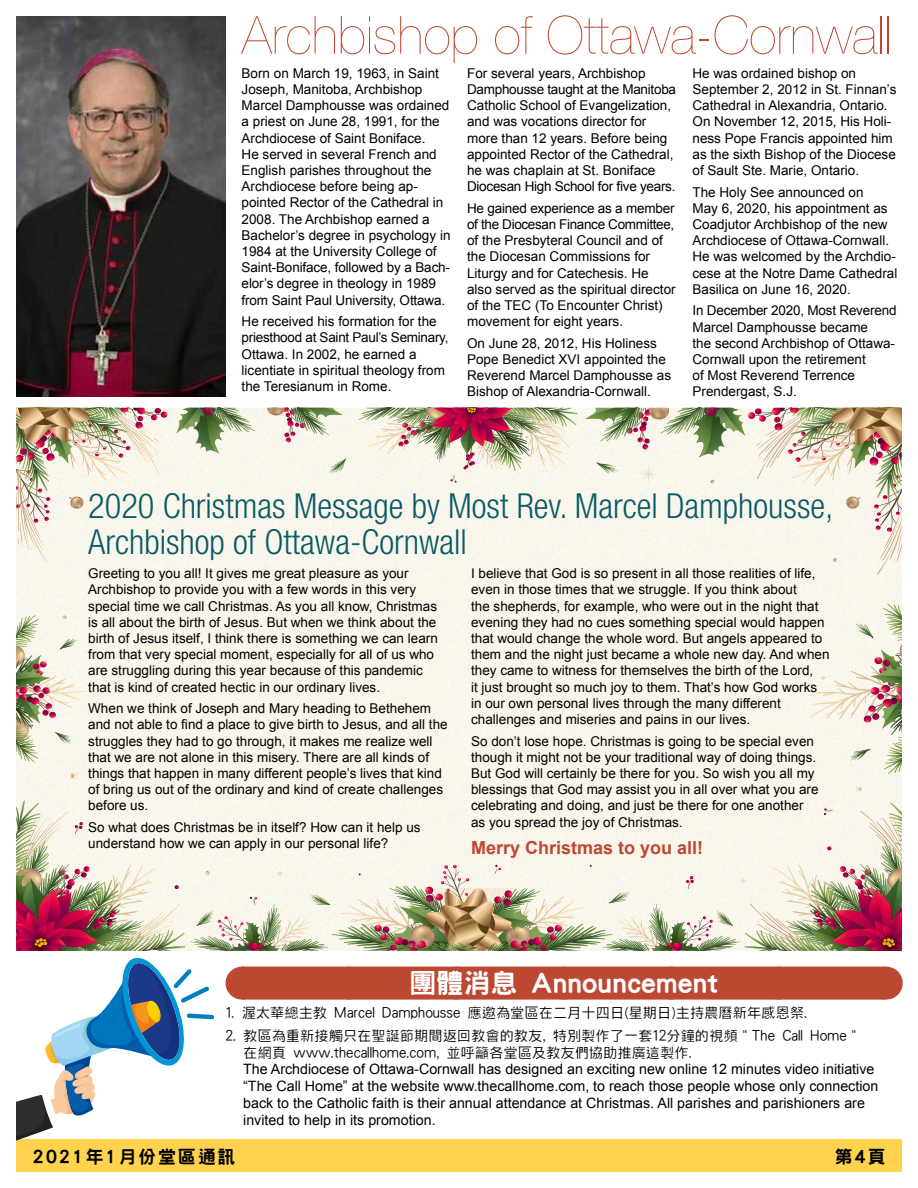
<style>
.page{position:relative;width:918px;height:1188px;background:#fff}
.page>*{position:absolute;margin:0;border:0;box-sizing:border-box;transform-origin:0 0}
.t1{font:200 52.5px "Helvetica Neue LT Std";color:#bd4832}
.t2{font:300 condensed 34.5px/36px "Helvetica Neue LT Std";color:#0a5b64}
.t3{font:800 27px "Han Wang Hei";color:#fff}
.t4{font:700 18px "Arial";color:#bd4832}
.t5{font:800 18px "Han Wang Hei";letter-spacing:.1em;color:#000}
.t6{font:14.25px/17.1px "Arial";color:#000}
.t7{font:300 14.25px/17.1px "Han Wang Hei";color:#000}
.t8{font:13.5px/16.2px "Arial";color:#000}
</style>
<div class="page">
<div style="left:16px;top:1139px;width:886px;height:33px;background:#ffd34e"></div>
<img style="left:16px;top:16px;width:209px;height:381px">
<div style="left:16px;top:408px;width:886px;height:393px;background:#f9f6ec"></div>
<svg style="left:329px;top:458px;width:17px;height:15px"></svg>
<svg style="left:176px;top:408px;width:79px;height:46px;background:#b4bea1"></svg>
<svg style="left:71px;top:772px;width:6px;height:6px"></svg>
<img style="left:16px;top:408px;width:152px;height:155px">
<img style="left:358px;top:408px;width:220px;height:75px">
<svg style="left:267px;top:408px;width:76px;height:35px;background:#cfc7b7"></svg>
<svg style="left:856px;top:787px;width:6px;height:4px"></svg>
<svg style="left:585px;top:408px;width:317px;height:167px;background:#e6e0d1"></svg>
<svg style="left:810px;top:604px;width:92px;height:170px;background:#e7e1d3"></svg>
<img style="left:16px;top:615px;width:71px;height:148px">
<svg style="left:16px;top:801px;width:887px;height:340px"></svg>
<h1 class="t1" style="left:242px;top:5px;width:651px">Archbishop of Ottawa-Cornwall</h1>
<p class="t8" style="left:242px;top:65px;width:210px">Born on March 19, 1963, in Saint<br>Joseph, Manitoba, Archbishop<br>Marcel Damphousse was ordained a priest on June 28, 1991, for the<br>Archdiocese of Saint Boniface.<br>He served in several French and<br>English parishes throughout the<br>Archdiocese before being ap&shy;pointed Rector of the Cathedral in<br>2008. The Archbishop earned a<br>Bachelor’s degree in psychology in<br>1984 at the University College of<br>Saint-Boniface, followed by a Bach&shy;elor’s degree in theology in 1989 from Saint Paul University, Ottawa.</p>
<p class="t8" style="left:242px;top:314px;width:208px">He received his formation for the priesthood at Saint Paul’s Seminary,<br>Ottawa. In 2002, he earned a licentiate in spiritual theology from the Teresianum in Rome.</p>
<p class="t8" style="left:467px;top:65px;width:210px">For several years, Archbishop Damphousse taught at the Manitoba Catholic School of Evangelization, and was vocations director for more than 12 years. Before being appointed Rector of the Cathedral, he was chaplain at St. Boniface Diocesan High School for five years.</p>
<p class="t8" style="left:467px;top:200px;width:210px">He gained experience as a member of the Diocesan Finance Committee, of the Presbyteral Council and of the Diocesan Commissions for<br>Liturgy and for Catechesis. He also served as the spiritual director of the TEC (To Encounter Christ) movement for eight years.</p>
<p class="t8" style="left:467px;top:335px;width:206px">On June 28, 2012, His Holiness<br>Pope Benedict XVI appointed the<br>Reverend Marcel Damphousse as<br>Bishop of Alexandria-Cornwall.</p>
<p class="t8" style="left:693px;top:65px;width:205px">He was ordained bishop on<br>September 2, 2012 in St. Finnan’s<br>Cathedral in Alexandria, Ontario.<br>On November 12, 2015, His Holi&shy;ness Pope Francis appointed him as the sixth Bishop of the Diocese of Sault Ste. Marie, Ontario.</p>
<p class="t8" style="left:693px;top:184px;width:206px">The Holy See announced on<br>May 6, 2020, his appointment as<br>Coadjutor Archbishop of the new<br>Archdiocese of Ottawa-Cornwall.<br>He was welcomed by the Archdio&shy;cese at the Notre Dame Cathedral<br>Basilica on June 16, 2020.</p>
<p class="t8" style="left:693px;top:303px;width:206px">In December 2020, Most Reverend<br>Marcel Damphousse became<br>the second Archbishop of Ottawa-<br>Cornwall upon the retirement<br>of Most Reverend Terrence<br>Prendergast, S.J.</p>
<h2 class="t2" style="left:88px;top:488px;width:747px">2020 Christmas Message by Most Rev. Marcel Damphousse,<br>Archbishop of Ottawa-Cornwall</h2>
<p class="t8" style="left:88px;top:566px;width:351px">Greeting to you all! It gives me great pleasure as your Archbishop to provide you with a few words in this very special time we call Christmas. As you all know, Christmas is all about the birth of Jesus. But when we think about the birth of Jesus itself, I think there is something we can learn from that very special moment, especially for all of us who are struggling during this year because of this pandemic that is kind of created hectic in our ordinary lives.</p>
<p class="t8" style="left:88px;top:701px;width:361px">When we think of Joseph and Mary heading to Bethehem and not able to find a place to give birth to Jesus, and all the struggles they had to go through, it makes me realize well that we are not alone in this misery. There are all kinds of things that happen in many different people’s lives that kind of bring us out of the ordinary and kind of create challenges before us.</p>
<p class="t8" style="left:88px;top:819px;width:334px">So what does Christmas be in itself? How can it help us understand how we can apply in our personal life?</p>
<p class="t8" style="left:471px;top:566px;width:360px">I believe that God is so present in all those realities of life, even in those times that we struggle. If you think about<br>the shepherds, for example, who were out in the night that evening they had no cues something special would happen that would change the whole word. But angels appeared to them and the night just became a whole new day. And when they came to witness for themselves the birth of the Lord,<br>it just brought so much joy to them. That’s how God works in our own personal lives through the many different challenges and miseries and pains in our lives.</p>
<p class="t8" style="left:471px;top:733px;width:349px">So don’t lose hope. Christmas is going to be special even though it might not be your traditional way of doing things.<br>But God will certainly be there for you. So wish you all my blessings that God may assist you in all over what you are celebrating and doing, and just be there for one another as you spread the joy of Christmas.</p>
<h3 class="t4" style="left:471px;top:835px;width:234px">Merry Christmas to you all!</h3>
<h3 class="t3" style="left:409px;top:969px;width:310px">團體消息 Announcement</h3>
<p class="t7" style="left:225px;top:1005px;width:583px">1. 渥太華總主教 Marcel Damphousse 應邀為堂區在二月十四日(星期日)主持農曆新年感恩祭.</p>
<p class="t7" style="left:243px;top:1027px;width:619px;text-indent:-18px">2. 教區為重新接觸只在聖誕節期間返回教會的教友, 特別製作了一套12分鐘的視頻”The Call Home”在網頁 www.thecallhome.com, 並呼籲各堂區及教友們協助推廣這製作.</p>
<p class="t6" style="left:243px;top:1061px;width:637px">The Archdiocese of Ottawa-Cornwall has designed an exciting new online 12 minutes video initiative “The Call Home” at the website www.thecallhome.com, to reach those people whose only connection back to the Catholic faith is their annual attendance at Christmas. All parishes and parishioners are invited to help in its promotion.</p>
<h3 class="t5" style="left:32px;top:1147px;width:205px">2021年1月份堂區通訊</h3>
<h3 class="t5" style="left:835px;top:1147px;width:53px">第4頁</h3>
</div>
